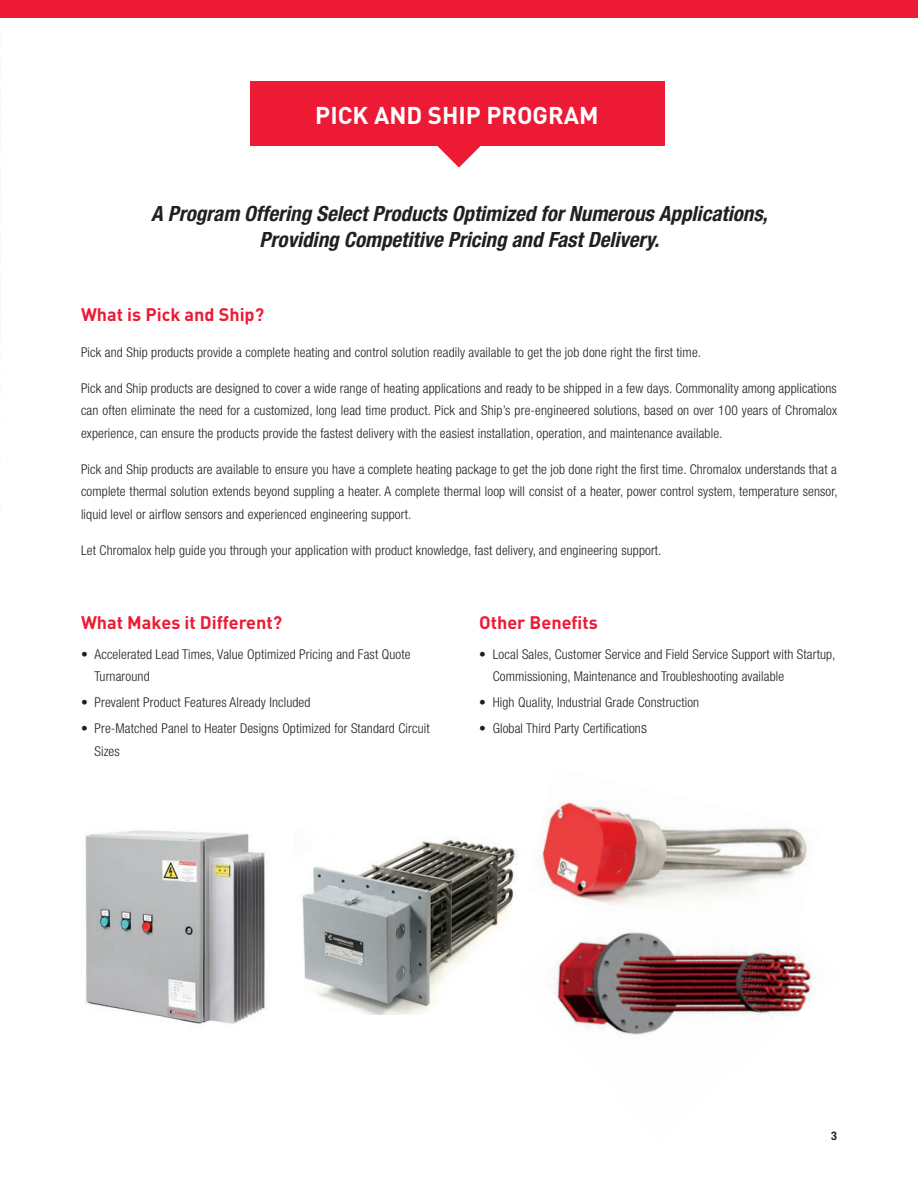
<style>
.page{position:relative;width:918px;height:1188px;background:#fff}
.page>*{position:absolute;margin:0;border:0;box-sizing:border-box;transform-origin:0 0}
.t1{font:700 24px "DIN";color:#fff}
.t2{font:italic 700 condensed 21px/25.5px "Helvetica Neue";color:#231f20;text-align:center}
.t3{font:700 18px "DIN";color:#ed1a36}
.t4{font:300 condensed 13.5px/22.5px "Helvetica Neue";letter-spacing:.01em;color:#231f20}
.t5{font:700 condensed 12px "Helvetica Neue";color:#231f20}
.s1{font-size:15px}
</style>
<div class="page">
<img style="left:551px;top:952px;width:262px;height:83px">
<img style="left:0;top:0;width:1px;height:517px">
<div style="left:0;top:0;width:918px;height:18px;background:#ed1a36"></div>
<img style="left:85px;top:830px;width:180px;height:194px">
<svg style="left:437px;top:146px;width:44px;height:22px"></svg>
<div style="left:250px;top:81px;width:415px;height:65px;background:#ed1a36"></div>
<img style="left:539px;top:802px;width:268px;height:150px">
<img style="left:302px;top:837px;width:215px;height:177px">
<h1 class="t1" style="left:315px;top:99px;width:285px">PICK AND SHIP PROGRAM</h1>
<h2 class="t2" style="left:151px;top:201px;width:618px">A Program Offering Select Products Optimized for Numerous Applications,<br>Providing Competitive Pricing and Fast Delivery.</h2>
<h3 class="t3" style="left:81px;top:302px;width:185px">What is Pick and Ship?</h3>
<p class="t4" style="left:81px;top:340px;width:622px">Pick and Ship products provide a complete heating and control solution readily available to get the job done right the first time.</p>
<p class="t4" style="left:81px;top:376px;width:758px;text-align:justify">Pick and Ship products are designed to cover a wide range of heating applications and ready to be shipped in a few days. Commonality among applications can often eliminate the need for a customized, long lead time product. Pick and Ship’s pre-engineered solutions, based on over 100 years of Chromalox experience, can ensure the products provide the fastest delivery with the easiest installation, operation, and maintenance available.</p>
<p class="t4" style="left:81px;top:457px;width:758px;text-align:justify">Pick and Ship products are available to ensure you have a complete heating package to get the job done right the first time. Chromalox understands that a complete thermal solution extends beyond suppling a heater. A complete thermal loop will consist of a heater, power control system, temperature sensor, liquid level or airflow sensors and experienced engineering support.</p>
<p class="t4" style="left:81px;top:539px;width:582px">Let Chromalox help guide you through your application with product knowledge, fast delivery, and engineering support.</p>
<h3 class="t3" style="left:81px;top:611px;width:203px">What Makes it Different?</h3>
<p class="t4" style="left:94px;top:643px;width:318px;text-indent:-14px">• Accelerated Lead Times, Value Optimized Pricing and Fast Quote<br>Turnaround</p>
<p class="t4" style="left:81px;top:691px;width:231px">• Prevalent Product Features Already Included</p>
<p class="t4" style="left:94px;top:717px;width:337px;text-indent:-14px">• Pre-Matched Panel to Heater Designs Optimized for Standard Circuit<br>Sizes</p>
<h3 class="t3" style="left:479px;top:611px;width:120px">Other Benefits</h3>
<p class="t4" style="left:493px;top:643px;width:344px;text-indent:-14px">• Local Sales, Customer Service and Field Service Support with Startup,<br>Commissioning, Maintenance and Troubleshooting available</p>
<p class="t4" style="left:479px;top:691px;width:221px">• High Quality, Industrial Grade Construction</p>
<p class="t4" style="left:479px;top:717px;width:169px">• Global Third Party Certification<span class="s1">s</span></p>
<p class="t5" style="left:831px;top:1129px;width:7px">3</p>
</div>
